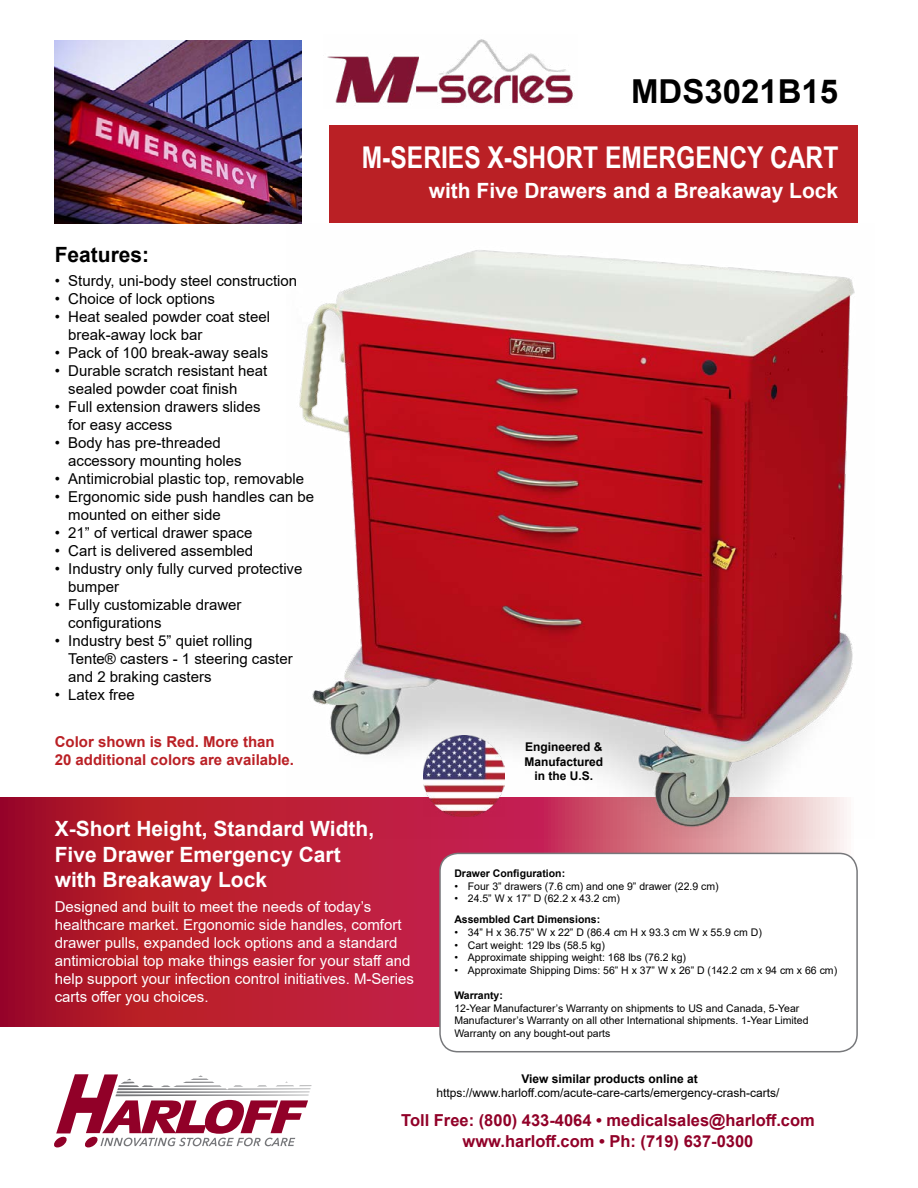
<style>
.page{position:relative;width:918px;height:1188px;background:#fff}
.page>*{position:absolute;margin:0;border:0;box-sizing:border-box;transform-origin:0 0}
.t1{font:700 33px "Arial";color:#000}
.t2{font:700 30px "Arial Narrow";color:#fff}
.t3{font:700 21px/25.2px "Arial";color:#fff}
.t4{font:700 21px "Arial";color:#000}
.t5{font:700 16.5px/21px "Arial";color:#910028;text-align:center}
.t6{font:15px/18px "Arial";color:#000}
.t7{font:15px/18px "Arial";color:#fff}
.t8{font:700 15px/18px "Arial";color:#ba2025}
.t9{font:12px "Arial";color:#000}
.t10{font:700 12px/14.4px "Arial";color:#000;text-align:center}
.t11{font:10.5px/12.6px "Arial";color:#000}
.t12{font:700 10.5px "Arial";color:#000}
</style>
<div class="page">
<svg style="left:0;top:797px;width:858px;height:230px;background:#b82136"></svg>
<svg style="left:54px;top:1074px;width:258px;height:74px"></svg>
<img style="left:327px;top:39px;width:246px;height:65px">
<div style="left:329px;top:125px;width:529px;height:98px;background:#ba2025"></div>
<img style="left:55px;top:40px;width:246px;height:183px">
<div style="left:440px;top:853px;width:417px;height:199px;background:#fff;border-radius:18px"></div>
<div style="left:439px;top:853px;width:419px;height:199px;border:2px solid #77787b;border-radius:18px"></div>
<img style="left:286px;top:250px;width:572px;height:588px">
<img style="left:424px;top:735px;width:81px;height:81px">
<h1 class="t1" style="left:631px;top:69px;width:209px">MDS3021B15</h1>
<h3 class="t4" style="left:55px;top:240px;width:96px">Features:</h3>
<p class="t6" style="left:55px;top:272px;width:244px">• Sturdy, uni-body steel construction</p>
<p class="t6" style="left:55px;top:290px;width:162px">• Choice of lock options</p>
<p class="t6" style="left:68px;top:308px;width:203px;text-indent:-13px">• Heat sealed powder coat steel break-away lock bar</p>
<p class="t6" style="left:55px;top:344px;width:215px">• Pack of 100 break-away seals</p>
<p class="t6" style="left:68px;top:362px;width:201px;text-indent:-14px">• Durable scratch resistant heat sealed powder coat finish</p>
<p class="t6" style="left:68px;top:398px;width:194px;text-indent:-13px">• Full extension drawers slides for easy access</p>
<p class="t6" style="left:68px;top:434px;width:175px;text-indent:-14px">• Body has pre-threaded accessory mounting holes</p>
<p class="t6" style="left:55px;top:470px;width:251px">• Antimicrobial plastic top, removable</p>
<p class="t6" style="left:68px;top:488px;width:247px;text-indent:-14px">• Ergonomic side push handles can be mounted on either side</p>
<p class="t6" style="left:55px;top:524px;width:199px">• 21” of vertical drawer space</p>
<p class="t6" style="left:55px;top:542px;width:200px">• Cart is delivered assembled</p>
<p class="t6" style="left:68px;top:560px;width:236px;text-indent:-14px">• Industry only fully curved protective bumper</p>
<p class="t6" style="left:68px;top:596px;width:175px;text-indent:-13px">• Fully customizable drawer configurations</p>
<p class="t6" style="left:68px;top:632px;width:226px;text-indent:-14px">• Industry best 5” quiet rolling<br>Tente® casters - 1 steering caster and 2 braking casters</p>
<p class="t6" style="left:55px;top:686px;width:82px">• Latex free</p>
<h2 class="t2" style="left:362px;top:135px;width:478px">M-SERIES X-SHORT EMERGENCY CART</h2>
<h3 class="t3" style="left:429px;top:179px;width:411px">with Five Drawers and a Breakaway Lock</h3>
<p class="t8" style="left:55px;top:733px;width:241px">Color shown is Red. More than<br>20 additional colors are available.</p>
<p class="t10" style="left:525px;top:740px;width:80px">Engineered &amp;<br>Manufactured in the U.S.</p>
<h3 class="t3" style="left:55px;top:817px;width:321px">X-Short Height, Standard Width,<br>Five Drawer Emergency Cart with Breakaway Lock</h3>
<p class="t7" style="left:55px;top:898px;width:361px">Designed and built to meet the needs of today’s healthcare market. Ergonomic side handles, comfort drawer pulls, expanded lock options and a standard antimicrobial top make things easier for your staff and help support your infection control initiatives. M-Series carts offer you choices.</p>
<p class="t12" style="left:454px;top:866px;width:112px">Drawer Configuration:</p>
<p class="t11" style="left:454px;top:880px;width:266px">• Four 3” drawers (7.6 cm) and one 9” drawer (22.9 cm)</p>
<p class="t11" style="left:454px;top:892px;width:167px">• 24.5” W x 17” D (62.2 x 43.2 cm)</p>
<p class="t12" style="left:454px;top:912px;width:147px">Assembled Cart Dimensions:</p>
<p class="t11" style="left:454px;top:926px;width:309px">• 34” H x 36.75” W x 22” D (86.4 cm H x 93.3 cm W x 55.9 cm D)</p>
<p class="t11" style="left:454px;top:938px;width:152px">• Cart weight: 129 lbs (58.5 kg)</p>
<p class="t11" style="left:454px;top:951px;width:233px">• Approximate shipping weight: 168 lbs (76.2 kg)</p>
<p class="t11" style="left:454px;top:964px;width:384px">• Approximate Shipping Dims: 56” H x 37” W x 26” D (142.2 cm x 94 cm x 66 cm)</p>
<p class="t12" style="left:454px;top:988px;width:50px">Warranty:</p>
<p class="t11" style="left:454px;top:1001px;width:356px">12-Year Manufacturer’s Warranty on shipments to US and Canada, 5-Year<br>Manufacturer’s Warranty on all other International shipments. 1-Year Limited<br>Warranty on any bought-out parts</p>
<p class="t10" style="left:521px;top:1072px;width:178px">View similar products online at</p>
<p class="t9" style="left:436px;top:1085px;width:345px">https://www.harloff.com/acute-care-carts/emergency-crash-carts/</p>
<p class="t5" style="left:401px;top:1110px;width:415px">Toll Free: (800) 433-4064 • medicalsales@harloff.com www.harloff.com • Ph: (719) 637-0300</p>
</div>
